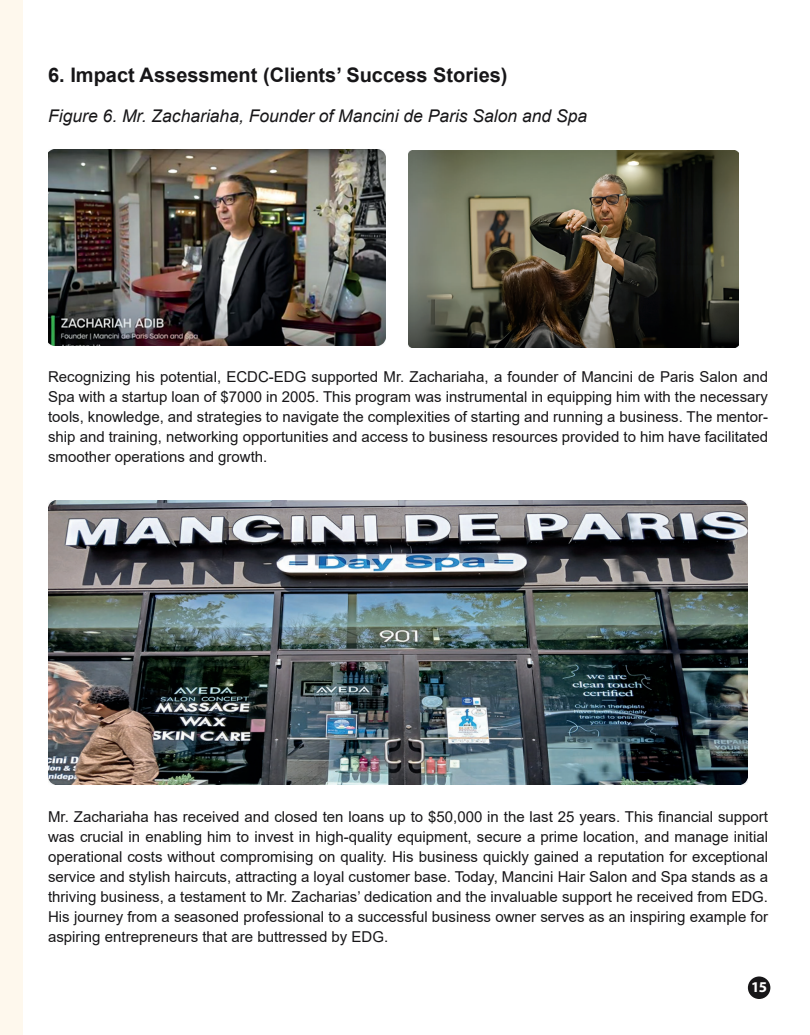
<style>
.page{position:relative;width:810px;height:1035px;background:#fff}
.page>*{position:absolute;margin:0;border:0;box-sizing:border-box;transform-origin:0 0}
.t1{font:700 20px "Arial";color:#171618}
.t2{font:italic 17.5px "Arial";color:#171618}
.t3{font:15px/20px "Arial";color:#171618;text-align:justify}
.t4{font:700 15px "Myriad Pro";color:#fff}
</style>
<div class="page">
<div style="left:748px;top:977px;width:22px;height:22px;background:#171618;border-radius:50%"></div>
<img style="left:48px;top:500px;width:700px;height:285px">
<img style="left:408px;top:151px;width:331px;height:197px">
<img style="left:48px;top:150px;width:338px;height:196px">
<h1 class="t1" style="left:48px;top:61px;width:461px">6. Impact Assessment (Clients’ Success Stories)</h1>
<p class="t2" style="left:48px;top:105px;width:541px">Figure 6. Mr. Zachariaha, Founder of Mancini de Paris Salon and Spa</p>
<p class="t3" style="left:48px;top:367px;width:721px">Recognizing his potential, ECDC-EDG supported Mr. Zachariaha, a founder of Mancini de Paris Salon and Spa with a startup loan of $7000 in 2005. This program was instrumental in equipping him with the necessary tools, knowledge, and strategies to navigate the complexities of starting and running a business. The mentor&shy;ship and training, networking opportunities and access to business resources provided to him have facilitated smoother operations and growth.</p>
<p class="t3" style="left:48px;top:807px;width:722px">Mr. Zachariaha has received and closed ten loans up to $50,000 in the last 25 years. This financial support was crucial in enabling him to invest in high-quality equipment, secure a prime location, and manage initial operational costs without compromising on quality. His business quickly gained a reputation for exceptional service and stylish haircuts, attracting a loyal customer base. Today, Mancini Hair Salon and Spa stands as a thriving business, a testament to Mr. Zacharias’ dedication and the invaluable support he received from EDG.<br>His journey from a seasoned professional to a successful business owner serves as an inspiring example for aspiring entrepreneurs that are buttressed by EDG.</p>
<p class="t4" style="left:751px;top:977px;width:17px">15</p>
</div>
